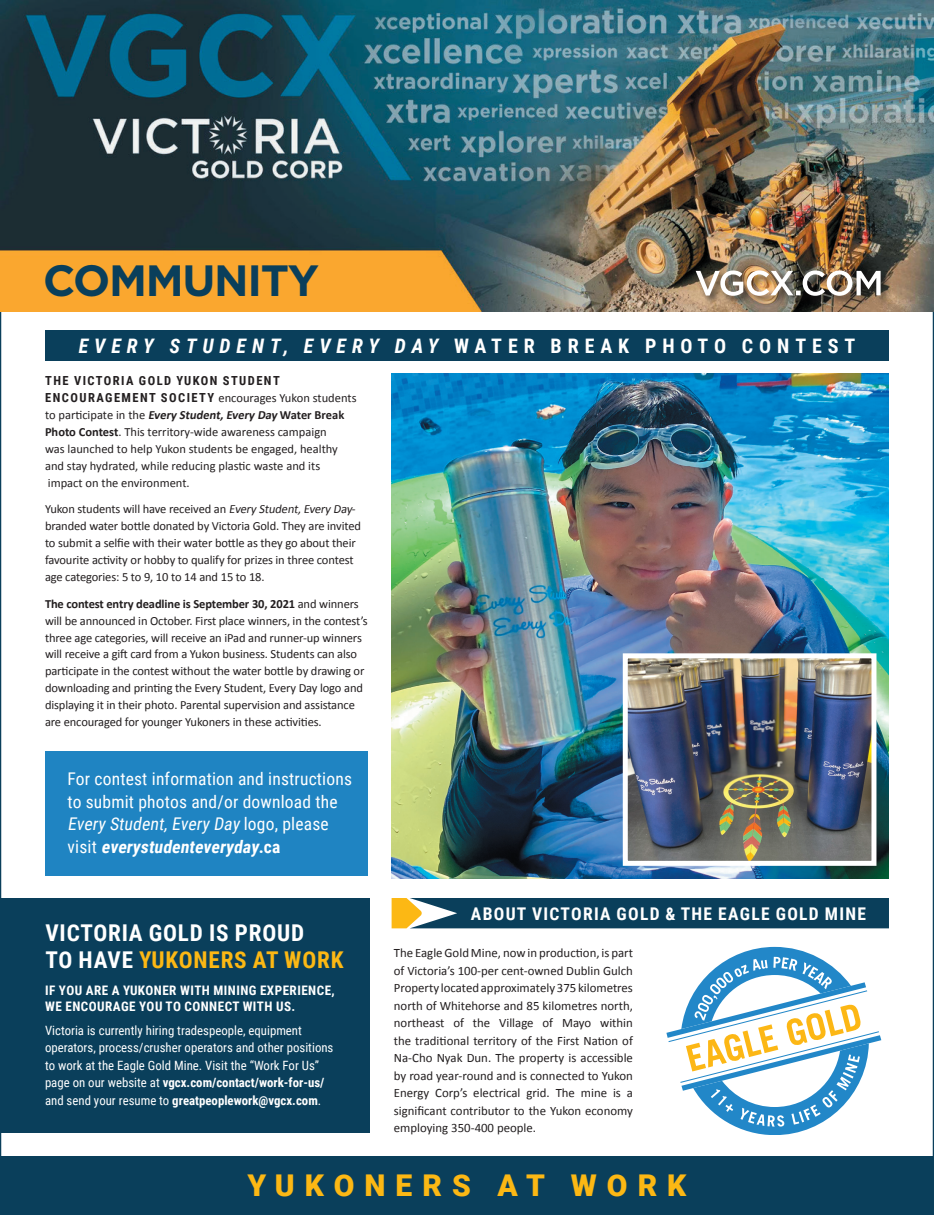
<style>
.page{position:relative;width:934px;height:1215px;background:#fff}
.page>*{position:absolute;margin:0;border:0;box-sizing:border-box;transform-origin:0 0}
.t1{font:700 43.75px "Gotham HTF";letter-spacing:-.03em;color:#0a3f5b}
.t2{font:900 30px "Roboto";letter-spacing:.335em;color:#fcb814}
.t3{font:700 23.12px/26.2px "Roboto Condensed";letter-spacing:.035em;color:#fff}
.t4{font:700 20px "Roboto Condensed";letter-spacing:.295em;color:#fff}
.t5{font:17.5px/22.5px "Roboto Condensed";letter-spacing:.01em;color:#fff}
.t6{font:700 17.5px "Roboto Condensed";letter-spacing:.075em;color:#fff}
.t7{font:700 13.12px/16.2px "Roboto Condensed";letter-spacing:.035em;color:#fff}
.t8{font:12.75px/17.5px "Calibri";color:#231f20;text-align:justify}
.t9{font:12.75px/17.5px "Roboto Condensed";color:#fff}
.t10{font:12.5px/16.9px "Calibri";letter-spacing:-.01em;color:#231f20}
.t11{font:700 12.5px "Roboto Condensed";letter-spacing:.115em;color:#231f20}
.s1{font-style:italic}
.s2{font-family:"Roboto Condensed";font-weight:700}
.s3{font-weight:700;font-style:italic}
.s4{font-weight:700}
.s5{color:#fcb814}
</style>
<div class="page">
<div style="left:0;top:1157px;width:934px;height:58px;background:#0a3f5b"></div>
<div style="left:0;top:898px;width:369px;height:234px;background:#0a3f5b"></div>
<svg style="left:392px;top:898px;width:497px;height:30px;background:#1e4b5d"></svg>
<img style="left:0;top:0;width:933px;height:311px">
<div style="left:694px;top:268px;width:197px;height:38px;background:#231f20;opacity:.75"></div>
<img style="left:695px;top:270px;width:185px;height:26px">
<svg style="left:666px;top:947px;width:215px;height:188px"></svg>
<img style="left:392px;top:373px;width:497px;height:505px">
<div style="left:45px;top:751px;width:323px;height:125px;background:#1f84c2"></div>
<div style="left:45px;top:330px;width:844px;height:31px;background:#0a3f5b"></div>
<img style="left:629px;top:659px;width:241px;height:201px">
<div style="left:623px;top:653px;width:253px;height:213px;border:5px solid #fff"></div>
<h1 class="t1" style="left:43px;top:256px;width:278px">COMMUNITY</h1>
<h3 class="t4" style="left:79px;top:332px;width:778px"><span class="s1">EVERY STUDENT, EVERY DAY</span> WATER BREAK PHOTO CONTEST</h3>
<p class="t11" style="left:45px;top:372px;width:236px">THE VICTORIA GOLD YUKON STUDENT</p>
<p class="t10" style="left:45px;top:389px;width:313px"><span class="s2">ENCOURAGEMENT SOCIETY</span> encourages Yukon students to participate in the <span class="s3">Every Student,Every Day</span> <span class="s4">Water Break Photo Contest</span>. This territory-wide awareness campaign<br>was launched to help Yukon students be engaged, healthy and stay hydrated, while reducing plastic waste and its impact on the environment.</p>
<p class="t10" style="left:45px;top:500px;width:317px">Yukon students will have received an <span class="s1">Every Student,Every Day&shy;</span>branded water bottle donated by Victoria Gold. They are invited to submit a selfie with their water bottle as they go about their favourite activity or hobby to qualify for prizes in three contest age categories: 5 to 9, 10 to 14 and 15 to 18.</p>
<p class="t10" style="left:45px;top:595px;width:324px"><span class="s4">The contest entry deadline is September 30, 2021</span> and winners will be announced in October. First place winners, in the contest’s three age categories, will receive an iPad and runner-up winners will receive a gift card from a Yukon business. Students can also participate in the contest without the water bottle by drawing or downloading and printing the Every Student, Every Day logo and displaying it in their photo. Parental supervision and assistance are encouraged for younger Yukoners in these activities.</p>
<h3 class="t5" style="left:68px;top:767px;width:286px">For contest information and instructions to submit photos and/or download the <span class="s1">Every Student,Every Day</span> l o g o , p l e a s e<br>v i s i t <span class="s3">everystudenteveryday</span><span class="s4">. c a</span></h3>
<h3 class="t3" style="left:45px;top:919px;width:300px">VICTORIA GOLD IS PROUD<br>TO HAVE <span class="s5">YUKONERS AT WORK</span></h3>
<p class="t7" style="left:45px;top:982px;width:291px">IF YOU ARE A YUKONER WITH MINING EXPERIENCE,<br>WE ENCOURAGE YOU TO CONNECT WITH US.</p>
<p class="t9" style="left:45px;top:1021px;width:290px">Victoria is currently hiring tradespeople, equipment operators, process/crusher operators and other positions to work at the Eagle Gold Mine. Visit the “Work For Us” page on our website at <span class="s4">vgcx.com/contact/work-for-us/ </span>and send your resume to <span class="s4">greatpeoplework@vgcx.com</span>.</p>
<h3 class="t6" style="left:471px;top:901px;width:397px">ABOUT VICTORIA GOLD &amp; THE EAGLE GOLD MINE</h3>
<p class="t8" style="left:394px;top:944px;width:241px">The Eagle Gold Mine, now in production, is part of Victoria’s 100-per cent-owned Dublin Gulch Property located approximately 375 kilometres north of Whitehorse and 85 kilometres north, northeast of the Village of Mayo within the traditional territory of the First Nation of Na-Cho Nyak Dun. The property is accessible by road year-round and is connected to Yukon Energy Corp’s electrical grid. The mine is a significant contributor to the Yukon economy employing 350-400 people.</p>
<h2 class="t2" style="left:247px;top:1164px;width:440px">YUKONERS AT WORK</h2>
</div>
